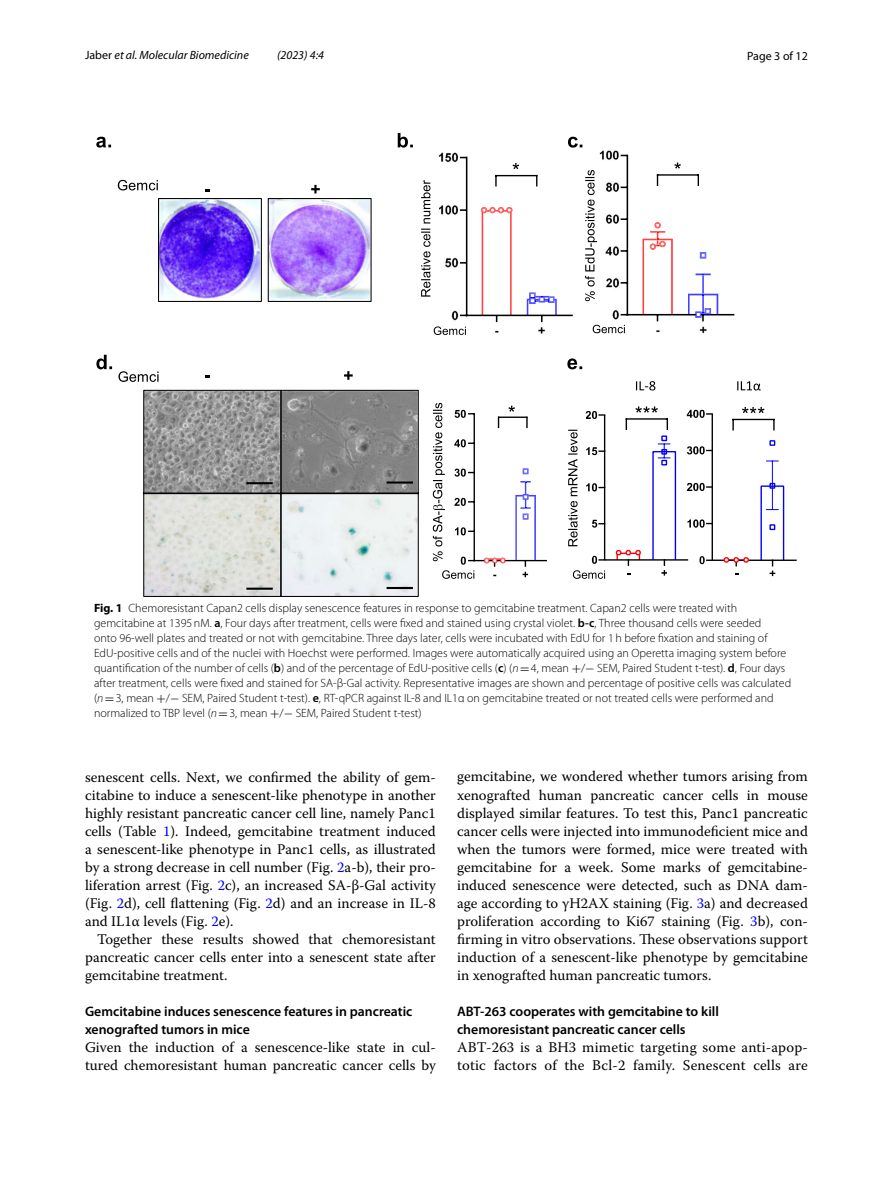
<style>
.page{position:relative;width:893px;height:1187px;background:#fff}
.page>*{position:absolute;margin:0;border:0;box-sizing:border-box;transform-origin:0 0}
.t1{font:14.7px/18px "Warnock Pro";color:#000;text-align:justify}
.t2{font:600 13.8px/18px "Myriad Pro";color:#000}
.t3{font:300 12px/15px "Myriad Pro";color:#000}
.t4{font:italic 12px "Myriad Pro";color:#000}
.t5{font:12px "Myriad Pro";color:#000}
.s1{font-style:normal}
.s2{font-weight:700}
.s3{font-weight:600}
.s4{font-style:italic}
.s5{font-family:"MTSY";font-weight:400}
.s6{color:#00f}
</style>
<div class="page">
<img style="left:205px;top:150px;width:502px;height:429px">
<hr style="left:466px;top:314px;width:107px;height:2px;background:#000">
<hr style="left:466px;top:157px;width:1px;height:159px;background:#000">
<svg style="left:460px;top:314px;width:6px;height:2px"></svg>
<svg style="left:460px;top:209px;width:6px;height:2px"></svg>
<svg style="left:527px;top:292px;width:30px;height:30px"></svg>
<svg style="left:481px;top:207px;width:31px;height:115px"></svg>
<hr style="left:627px;top:314px;width:107px;height:1px;background:#000">
<hr style="left:627px;top:155px;width:1px;height:160px;background:#000">
<svg style="left:621px;top:250px;width:6px;height:2px"></svg>
<svg style="left:621px;top:218px;width:6px;height:2px"></svg>
<svg style="left:621px;top:186px;width:6px;height:2px"></svg>
<svg style="left:700px;top:252px;width:6px;height:6px"></svg>
<svg style="left:688px;top:273px;width:30px;height:48px"></svg>
<svg style="left:642px;top:222px;width:31px;height:99px"></svg>
<hr style="left:474px;top:560px;width:73px;height:1px;background:#000">
<hr style="left:474px;top:413px;width:1px;height:148px;background:#000">
<svg style="left:461px;top:556px;width:13px;height:8px"></svg>
<svg style="left:455px;top:527px;width:19px;height:8px"></svg>
<svg style="left:454px;top:498px;width:20px;height:8px"></svg>
<svg style="left:454px;top:468px;width:20px;height:8px"></svg>
<svg style="left:454px;top:439px;width:20px;height:8px"></svg>
<svg style="left:455px;top:410px;width:19px;height:8px"></svg>
<svg style="left:523px;top:468px;width:5px;height:6px"></svg>
<svg style="left:484px;top:481px;width:52px;height:96px"></svg>
<svg style="left:96px;top:133px;width:486px;height:15px"></svg>
<img style="left:118px;top:180px;width:254px;height:122px">
<svg style="left:434px;top:326px;width:32px;height:9px"></svg>
<svg style="left:585px;top:170px;width:12px;height:131px"></svg>
<svg style="left:593px;top:325px;width:32px;height:8px"></svg>
<svg style="left:96px;top:355px;width:16px;height:14px"></svg>
<div style="left:424px;top:390px;width:23px;height:182px;background:#fff"></div>
<svg style="left:433px;top:403px;width:12px;height:158px"></svg>
<svg style="left:118px;top:371px;width:41px;height:11px"></svg>
<svg style="left:344px;top:371px;width:9px;height:9px"></svg>
<svg style="left:143px;top:389px;width:276px;height:208px;background:#b4b5b4"></svg>
<hr style="left:657px;top:174px;width:42px;height:2px;background:#000">
<svg style="left:674px;top:162px;width:7px;height:7px"></svg>
<svg style="left:442px;top:570px;width:32px;height:9px"></svg>
<hr style="left:498px;top:416px;width:29px;height:2px;background:#000">
<svg style="left:526px;top:416px;width:2px;height:12px"></svg>
<svg style="left:508px;top:405px;width:7px;height:7px"></svg>
<svg style="left:495px;top:176px;width:2px;height:10px"></svg>
<hr style="left:495px;top:175px;width:42px;height:1px;background:#000">
<svg style="left:513px;top:163px;width:6px;height:6px"></svg>
<div style="left:413px;top:169px;width:26px;height:139px;background:#fff"></div>
<svg style="left:421px;top:180px;width:9px;height:116px"></svg>
<svg style="left:567px;top:358px;width:15px;height:11px"></svg>
<hr style="left:246px;top:482px;width:27px;height:2px;background:#000">
<hr style="left:387px;top:481px;width:26px;height:2px;background:#000">
<hr style="left:246px;top:587px;width:27px;height:2px;background:#000">
<hr style="left:387px;top:587px;width:26px;height:2px;background:#000">
<div style="left:760px;top:485px;width:24px;height:76px;border:1px solid #0000fe"></div>
<hr style="left:712px;top:559px;width:85px;height:2px;background:#000">
<svg style="left:770px;top:560px;width:5px;height:16px"></svg>
<hr style="left:712px;top:414px;width:1px;height:146px;background:#000">
<svg style="left:699px;top:556px;width:13px;height:8px"></svg>
<svg style="left:687px;top:519px;width:25px;height:8px"></svg>
<svg style="left:687px;top:483px;width:25px;height:8px"></svg>
<svg style="left:687px;top:446px;width:25px;height:8px"></svg>
<svg style="left:687px;top:410px;width:25px;height:8px"></svg>
<svg style="left:724px;top:557px;width:25px;height:8px"></svg>
<svg style="left:766px;top:440px;width:12px;height:90px"></svg>
<div style="left:652px;top:451px;width:24px;height:109px;border:1px solid #0000fe"></div>
<hr style="left:605px;top:559px;width:83px;height:1px;background:#000">
<svg style="left:661px;top:560px;width:6px;height:15px"></svg>
<hr style="left:604px;top:415px;width:1px;height:145px;background:#000">
<svg style="left:592px;top:555px;width:13px;height:9px"></svg>
<svg style="left:592px;top:519px;width:12px;height:8px"></svg>
<svg style="left:586px;top:483px;width:18px;height:8px"></svg>
<svg style="left:586px;top:447px;width:18px;height:8px"></svg>
<svg style="left:585px;top:411px;width:20px;height:8px"></svg>
<svg style="left:616px;top:548px;width:25px;height:17px"></svg>
<div style="left:560px;top:417px;width:26px;height:140px;background:#fff"></div>
<svg style="left:568px;top:429px;width:10px;height:117px"></svg>
<div style="left:612px;top:372px;width:67px;height:27px;background:#fff"></div>
<svg style="left:636px;top:381px;width:19px;height:9px"></svg>
<svg style="left:737px;top:381px;width:24px;height:9px"></svg>
<svg style="left:573px;top:570px;width:32px;height:9px"></svg>
<div style="left:616px;top:392px;width:56px;height:40px;background:#fff"></div>
<svg style="left:626px;top:418px;width:44px;height:48px"></svg>
<svg style="left:635px;top:406px;width:23px;height:6px"></svg>
<svg style="left:728px;top:407px;width:47px;height:23px"></svg>
<p class="t4" style="left:85px;top:48px;width:165px"><span class="s1">Jaber</span> et al. Molecular Biomedicine</p>
<p class="t4" style="left:277px;top:48px;width:48px">(2023) 4:4</p>
<p class="t5" style="left:747px;top:48px;width:62px">Page 3 of 12</p>
<p class="t3" style="left:94px;top:600px;width:699px"><span class="s2">Fig. 1</span> Chemoresistant Capan2 cells display senescence features in response to gemcitabine treatment. Capan2 cells were treated with gemcitabine at 1395nM. <span class="s3">a</span>, Four days after treatment, cells were fixed and stained using crystal violet. <span class="s3">b-c</span>, Three thousand cells were seeded<br>onto 96-well plates and treated or not with gemcitabine. Three days later, cells were incubated with EdU for 1h before fixation and staining of EdU-positive cells and of the nuclei with Hoechst were performed. Images were automatically acquired using an Operetta imaging system before quantification of the number of cells (<span class="s3">b</span>) and of the percentage of EdU-positive cells (<span class="s3">c</span>) (<span class="s4">n</span><span class="s5">=</span>4, mean <span class="s5">+</span>/<span class="s5">−</span> SEM, Paired Student t-test). <span class="s3">d</span>, Four days after treatment, cells were fixed and stained for SA-β-Gal activity. Representative images are shown and percentage of positive cells was calculated (<span class="s4">n</span><span class="s5">=</span>3, mean <span class="s5">+</span>/<span class="s5">−</span> SEM, Paired Student t-test). <span class="s3">e</span>, RT-qPCR against IL-8 and IL1α on gemcitabine treated or not treated cells were performed and normalized to TBP level (<span class="s4">n</span><span class="s5">=</span>3, mean <span class="s5">+</span>/<span class="s5">−</span> SEM, Paired Student t-test)</p>
<p class="t1" style="left:85px;top:767px;width:352px">senescent cells. Next, we confirmed the ability of gem&shy;citabine to induce a senescent-like phenotype in another highly resistant pancreatic cancer cell line, namely Panc1 cells (Table <span class="s6">1</span>). Indeed, gemcitabine treatment induced a senescent-like phenotype in Panc1 cells, as illustrated by a strong decrease in cell number (Fig. <span class="s6">2</span>a-b), their pro&shy;liferation arrest (Fig. <span class="s6">2</span>c), an increased SA-β-Gal activity (Fig. <span class="s6">2</span>d), cell flattening (Fig. <span class="s6">2</span>d) and an increase in IL-8 and IL1α levels (Fig. <span class="s6">2</span>e).</p>
<p class="t1" style="left:85px;top:929px;width:352px;text-indent:12px">Together these results showed that chemoresistant pancreatic cancer cells enter into a senescent state after gemcitabine treatment.</p>
<p class="t2" style="left:85px;top:1001px;width:329px">Gemcitabine induces senescence features in pancreatic xenografted tumors in mice</p>
<p class="t1" style="left:85px;top:1037px;width:352px">Given the induction of a senescence-like state in cul&shy;tured chemoresistant human pancreatic cancer cells by</p>
<p class="t1" style="left:457px;top:767px;width:352px">gemcitabine, we wondered whether tumors arising from xenografted human pancreatic cancer cells in mouse displayed similar features. To test this, Panc1 pancreatic cancer cells were injected into immunodeficient mice and when the tumors were formed, mice were treated with gemcitabine for a week. Some marks of gemcitabine&shy;induced senescence were detected, such as DNA dam&shy;age according to γH2AX staining (Fig. <span class="s6">3</span>a) and decreased proliferation according to Ki67 staining (Fig. <span class="s6">3</span>b), con&shy;firming in vitro observations. These observations support induction of a senescent-like phenotype by gemcitabine in xenografted human pancreatic tumors.</p>
<p class="t2" style="left:457px;top:1001px;width:263px">ABT‑263 cooperates with gemcitabine to kill chemoresistant pancreatic cancer cells</p>
<p class="t1" style="left:457px;top:1037px;width:352px">ABT-263 is a BH3 mimetic targeting some anti-apop&shy;totic factors of the Bcl-2 family. Senescent cells are</p>
</div>
